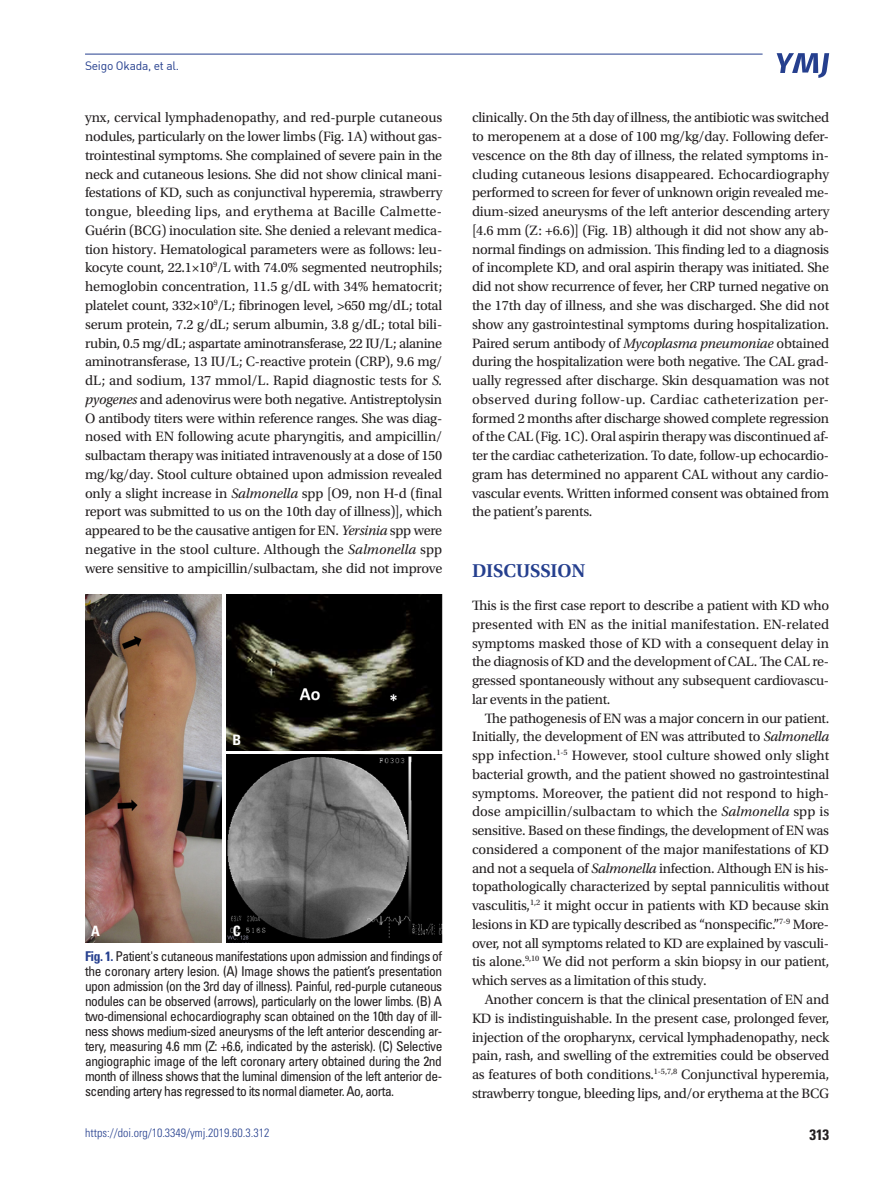
<style>
.page{position:relative;width:893px;height:1191px;background:#fff}
.page>*{position:absolute;margin:0;border:0;box-sizing:border-box;transform-origin:0 0}
.큰제목{font:600 19.5px "Utopia Std";letter-spacing:-.01em;color:#253f8e}
.t1{font:700 condensed 15px "Univers LT Std";color:#231f20}
.본문1{font:14.25px/18.8px "Utopia Std";letter-spacing:-.02em;color:#231f20;text-align:justify}
.본문{font:14.25px/18.8px "Utopia Std";letter-spacing:-.02em;color:#231f20;text-align:justify}
.t2{font:700 condensed 14.25px "Univers LT Std";color:#fff}
.그림제목{font:condensed 13.5px/15px "Univers LT Std";letter-spacing:-.04em;color:#231f20;text-align:justify}
.t3{font:300 condensed 12px "Univers LT Std";color:#253f8e}
.t4{font:12px "Dinreg";letter-spacing:-.02em;color:#253f8e}
.s1{font-style:italic}
.s2{font-weight:700;color:#253f8e}
</style>
<div class="page">
<svg style="left:777px;top:53px;width:52px;height:25px"></svg>
<hr style="left:85px;top:54px;width:678px;height:1px;background:#253f8e">
<img style="left:85px;top:595px;width:137px;height:347px">
<img style="left:226px;top:595px;width:216px;height:155px">
<img style="left:226px;top:754px;width:216px;height:188px">
<p class="t4" style="left:85px;top:58px;width:95px">Seigo Okada, et al.</p>
<p class="본문1" style="left:85px;top:109px;width:359px">ynx, cervical lymphadenopathy, and red-purple cutaneous nodules, particularly on the lower limbs (Fig. 1A) without gas&shy;trointestinal symptoms. She complained of severe pain in the neck and cutaneous lesions. She did not show clinical mani&shy;festations of KD, such as conjunctival hyperemia, strawberry tongue, bleeding lips, and erythema at Bacille Calmette-Guérin (BCG) inoculation site. She denied a relevant medica&shy;tion history. Hematological parameters were as follows: leu&shy;kocyte count, 22.1×10<sup>9</sup>/L with 74.0% segmented neutrophils; hemoglobin concentration, 11.5 g/dL with 34% hematocrit; platelet count, 332×10<sup>9</sup>/L; fibrinogen level, &gt;650 mg/dL; total serum protein, 7.2 g/dL; serum albumin, 3.8 g/dL; total bili&shy;rubin, 0.5 mg/dL; aspartate aminotransferase, 22 IU/L; alanine aminotransferase, 13 IU/L; C-reactive protein (CRP), 9.6 mg/ dL; and sodium, 137 mmol/L. Rapid diagnostic tests for <span class="s1">S. pyogenes</span> and adenovirus were both negative. Antistreptolysin O antibody titers were within reference ranges. She was diag&shy;nosed with EN following acute pharyngitis, and ampicillin/ sulbactam therapy was initiated intravenously at a dose of 150 mg/kg/day. Stool culture obtained upon admission revealed only a slight increase in <span class="s1">Salmonella</span> spp [O9, non H-d (final report was submitted to us on the 10th day of illness)], which appeared to be the causative antigen for EN. <span class="s1">Yersinia</span> spp were negative in the stool culture. Although the <span class="s1">Salmonella</span> spp were sensitive to ampicillin/sulbactam, she did not improve</p>
<p class="본문1" style="left:472px;top:109px;width:359px">clinically. On the 5th day of illness, the antibiotic was switched to meropenem at a dose of 100 mg/kg/day. Following defer&shy;vescence on the 8th day of illness, the related symptoms in&shy;cluding cutaneous lesions disappeared. Echocardiography performed to screen for fever of unknown origin revealed me&shy;dium-sized aneurysms of the left anterior descending artery [4.6 mm (Z: +6.6)] (Fig. 1B) although it did not show any ab&shy;normal findings on admission. This finding led to a diagnosis of incomplete KD, and oral aspirin therapy was initiated. She did not show recurrence of fever, her CRP turned negative on the 17th day of illness, and she was discharged. She did not show any gastrointestinal symptoms during hospitalization.<br>Paired serum antibody of <span class="s1">Mycoplasma pneumoniae</span> obtained during the hospitalization were both negative. The CAL grad&shy;ually regressed after discharge. Skin desquamation was not observed during follow-up. Cardiac catheterization per&shy;formed 2 months after discharge showed complete regression of the CAL (Fig. 1C). Oral aspirin therapy was discontinued af&shy;ter the cardiac catheterization. To date, follow-up echocardio&shy;gram has determined no apparent CAL without any cardio&shy;vascular events. Written informed consent was obtained from the patient’s parents.</p>
<p class="큰제목" style="left:472px;top:559px;width:115px">DISCUSSION</p>
<p class="본문1" style="left:472px;top:596px;width:359px">This is the first case report to describe a patient with KD who presented with EN as the initial manifestation. EN-related symptoms masked those of KD with a consequent delay in the diagnosis of KD and the development of CAL. The CAL re&shy;gressed spontaneously without any subsequent cardiovascu&shy;lar events in the patient.</p>
<p class="본문" style="left:472px;top:709px;width:359px;text-indent:13px">The pathogenesis of EN was a major concern in our patient.<br>Initially, the development of EN was attributed to <span class="s1">Salmonella </span>spp infection.<sup>1-5</sup> However, stool culture showed only slight bacterial growth, and the patient showed no gastrointestinal symptoms. Moreover, the patient did not respond to high&shy;dose ampicillin/sulbactam to which the <span class="s1">Salmonella</span> spp is sensitive. Based on these findings, the development of EN was considered a component of the major manifestations of KD and not a sequela of <span class="s1">Salmonella</span> infection. Although EN is his&shy;topathologically characterized by septal panniculitis without vasculitis,<sup>1,2</sup> it might occur in patients with KD because skin lesions in KD are typically described as “nonspecific.”<sup>7-9</sup> More&shy;over, not all symptoms related to KD are explained by vasculi&shy;tis alone.<sup>9,10</sup> We did not perform a skin biopsy in our patient, which serves as a limitation of this study.</p>
<p class="본문" style="left:472px;top:990px;width:359px;text-indent:13px">Another concern is that the clinical presentation of EN and KD is indistinguishable. In the present case, prolonged fever, injection of the oropharynx, cervical lymphadenopathy, neck pain, rash, and swelling of the extremities could be observed as features of both conditions.<sup>1-5,7,8</sup> Conjunctival hyperemia, strawberry tongue, bleeding lips, and/or erythema at the BCG</p>
<p class="t2" style="left:232px;top:731px;width:10px">B</p>
<p class="t2" style="left:91px;top:922px;width:10px">A</p>
<p class="t2" style="left:233px;top:922px;width:9px">C</p>
<p class="그림제목" style="left:85px;top:948px;width:359px"><span class="s2">Fig. 1.</span> Patient's cutaneous manifestations upon admission and findings of the coronary artery lesion. (A) Image shows the patient’s presentation upon admission (on the 3rd day of illness). Painful, red-purple cutaneous nodules can be observed (arrows), particularly on the lower limbs. (B) A two-dimensional echocardiography scan obtained on the 10th day of ill&shy;ness shows medium-sized aneurysms of the left anterior descending ar&shy;tery, measuring 4.6 mm (Z: +6.6, indicated by the asterisk). (C) Selective angiographic image of the left coronary artery obtained during the 2nd month of illness shows that the luminal dimension of the left anterior de&shy;scending artery has regressed to its normal diameter. Ao, aorta.</p>
<p class="t3" style="left:85px;top:1125px;width:186px">https://doi.org/10.3349/ymj.2019.60.3.312</p>
<p class="t1" style="left:809px;top:1125px;width:21px">313</p>
</div>
